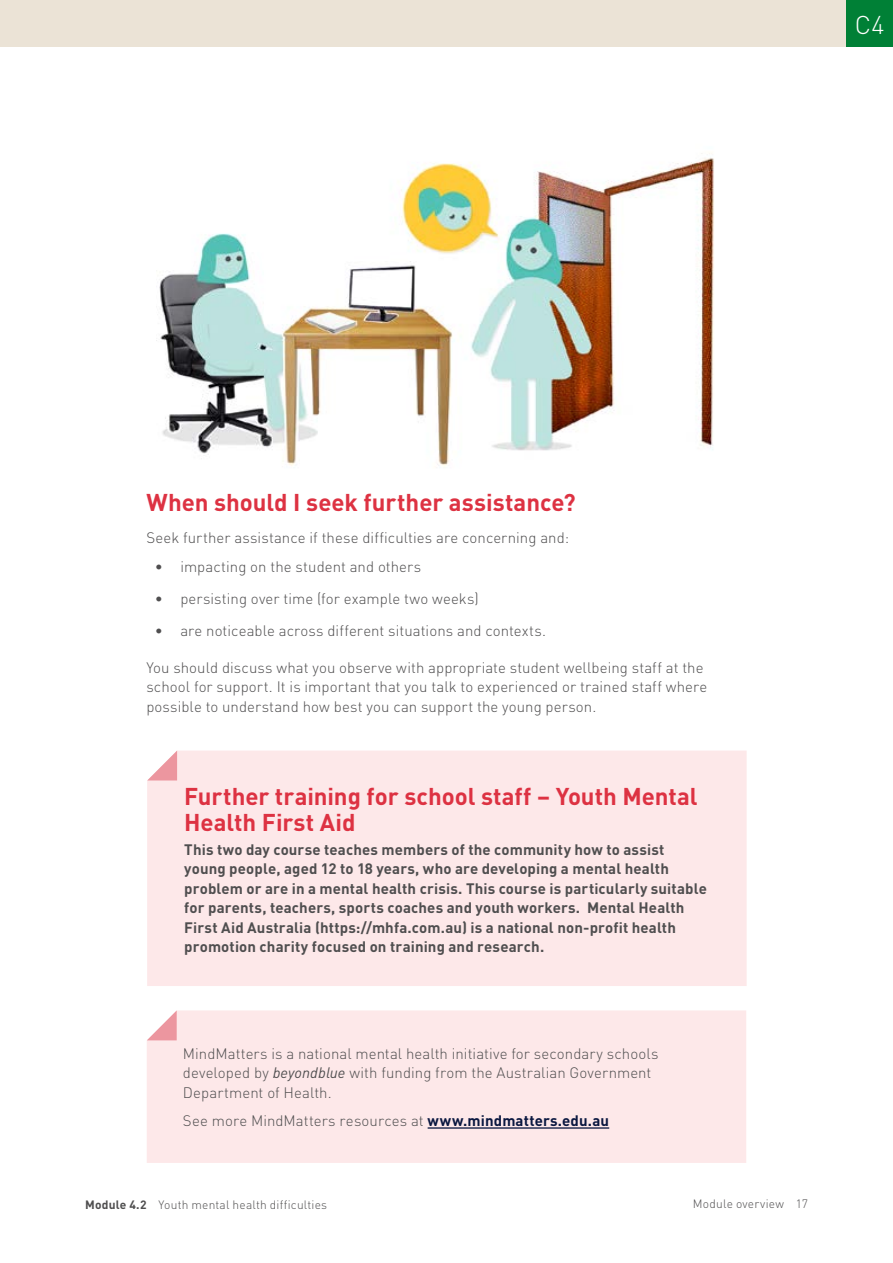
<style>
.page{position:relative;width:893px;height:1263px;background:#fff}
.page>*{position:absolute;margin:0;border:0;box-sizing:border-box;transform-origin:0 0}
.t1{font:300 25.5px "DIN Pro";color:#fff}
.Subhead_1{font:700 24px/25.5px "DIN Pro";color:#dd3242}
.body_1{font:300 15px/19.5px "DIN Pro";letter-spacing:.005em;color:#4f4e4f}
.callout{font:700 15px/19.5px "DIN Pro";letter-spacing:.01em;color:#4f4e4f}
.t2{font:300 12px "DIN Pro";letter-spacing:.015em;color:#4f4e4f}
.s1{font-weight:400;font-style:italic}
.s2{font-weight:700;color:#0a1740}
.s3{font-weight:700}
</style>
<div class="page">
<div style="left:0;top:0;width:893px;height:47px;background:#ebe3d6"></div>
<div style="left:846px;top:0;width:47px;height:47px;background:#008036"></div>
<div style="left:147px;top:1010px;width:599px;height:153px;background:#fde8e9"></div>
<svg style="left:147px;top:1010px;width:30px;height:30px"></svg>
<div style="left:147px;top:750px;width:600px;height:236px;background:#fde8e9"></div>
<svg style="left:147px;top:750px;width:30px;height:30px"></svg>
<img style="left:156px;top:153px;width:558px;height:314px">
<hr style="left:428px;top:1127px;width:181px;height:2px;background:#0a1740">
<h1 class="t1" style="left:855px;top:5px;width:31px">C4</h1>
<h2 class="Subhead_1" style="left:146px;top:487px;width:431px">When should I seek further assistance?</h2>
<p class="body_1" style="left:146px;top:527px;width:424px">Seek further assistance if these difficulties are concerning and:</p>
<p class="body_1" style="left:155px;top:555px;width:268px">• impacting on the student and others</p>
<p class="body_1" style="left:155px;top:587px;width:325px">• persisting over time (for example two weeks)</p>
<p class="body_1" style="left:155px;top:620px;width:393px">• are noticeable across different situations and contexts.</p>
<p class="body_1" style="left:146px;top:656px;width:562px">You should discuss what you observe with appropriate student wellbeing staff at the school for support. It is important that you talk to experienced or trained staff where possible to understand how best you can support the young person.</p>
<h2 class="Subhead_1" style="left:184px;top:781px;width:515px">Further training for school staff – Youth Mental<br>Health First Aid</h2>
<p class="callout" style="left:184px;top:838px;width:524px">This two day course teaches members of the community how to assist young people, aged 12 to 18 years, who are developing a mental health problem or are in a mental health crisis. This course is particularly suitable for parents, teachers, sports coaches and youth workers. Mental Health First Aid Australia (https://mhfa.com.au) is a national non-profit health promotion charity focused on training and research.</p>
<p class="body_1" style="left:183px;top:1042px;width:477px">MindMatters is a national mental health initiative for secondary schools developed by <span class="s1">beyondblue</span> with funding from the Australian Government<br>Department of Health.</p>
<p class="body_1" style="left:183px;top:1109px;width:428px">See more MindMatters resources at <span class="s2">www.mindmatters.edu.au</span></p>
<p class="t2" style="left:85px;top:1195px;width:244px"><span class="s3">Module 4.2</span> Youth mental health difficulties</p>
<p class="t2" style="left:693px;top:1194px;width:116px">Module overview 17</p>
</div>
